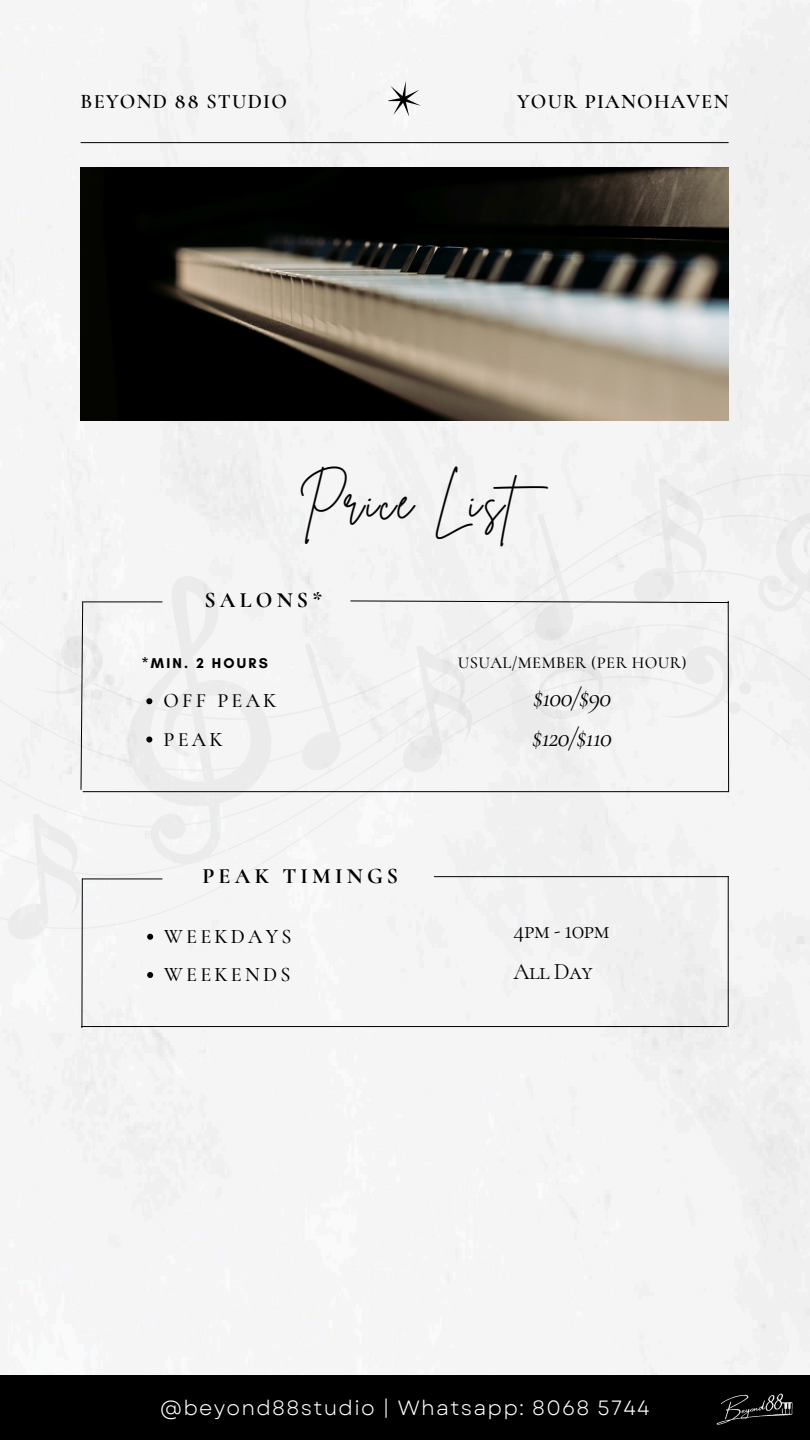
<style>
.page{position:relative;width:810px;height:1440px;background:#fff}
.page>*{position:absolute;margin:0;border:0;box-sizing:border-box;transform-origin:0 0}
.t1{font:48.7px "Brittany Signature";letter-spacing:.055em;color:#000}
.t2{font:italic 27.1px/39.8px "Cormorant Garamond";letter-spacing:-.03em;color:#000}
.t3{font:23.1px/41.2px "Cormorant SC";letter-spacing:-.03em;color:#000}
.t4{font:700 21.8px "Cormorant SC";letter-spacing:.19em;color:#000}
.t5{font:20.7px "Garet";letter-spacing:.065em;color:#fff}
.t6{font:600 20.3px "Cormorant SC";letter-spacing:.065em;color:#000}
.t7{font:500 20.2px "Cormorant SC";letter-spacing:.16em;color:#000}
.t8{font:500 16.5px "Cormorant SC";letter-spacing:.025em;color:#000}
.t9{font:700 14.5px "Glacial Indifference";letter-spacing:.155em;color:#000}
</style>
<div class="page">
<svg style="left:388px;top:81px;width:33px;height:36px"></svg>
<div style="left:0;top:120px;width:810px;height:1097px;background:#f5f5f5"></div>
<hr style="left:81px;top:142px;width:648px;height:1px;background:#000">
<div style="left:0;top:1375px;width:810px;height:65px;background:#000"></div>
<hr style="left:82px;top:602px;width:80px;height:1px;background:#000">
<hr style="left:83px;top:791px;width:646px;height:1px;background:#000">
<svg style="left:350px;top:600px;width:380px;height:193px"></svg>
<svg style="left:80px;top:601px;width:3px;height:190px"></svg>
<hr style="left:82px;top:879px;width:80px;height:1px;background:#000">
<hr style="left:434px;top:876px;width:295px;height:1px;background:#000">
<hr style="left:81px;top:1026px;width:646px;height:1px;background:#000">
<hr style="left:728px;top:876px;width:1px;height:151px;background:#000">
<svg style="left:81px;top:878px;width:2px;height:151px"></svg>
<img style="left:81px;top:168px;width:648px;height:253px">
<svg style="left:146px;top:698px;width:6px;height:6px"></svg>
<svg style="left:146px;top:737px;width:6px;height:6px"></svg>
<svg style="left:147px;top:934px;width:6px;height:6px"></svg>
<svg style="left:147px;top:972px;width:6px;height:6px"></svg>
<img style="left:709px;top:1363px;width:92px;height:62px">
<h5 class="t6" style="left:81px;top:89px;width:208px">BEYOND 88 STUDIO</h5>
<p class="t6" style="left:517px;top:89px;width:213px">YOUR PIANOHAVEN</p>
<p class="t1" style="left:298px;top:469px;width:264px">Price List</p>
<p class="t4" style="left:205px;top:587px;width:119px">SALONS*</p>
<p class="t9" style="left:141px;top:654px;width:128px">*MIN. 2 HOURS</p>
<h4 class="t8" style="left:458px;top:653px;width:230px">USUAL/MEMBER (PER HOUR)</h4>
<h2 class="t7" style="left:163px;top:689px;width:114px">OFF PEAK</h2>
<p class="t7" style="left:163px;top:727px;width:61px">PEAK</p>
<p class="t4" style="left:202px;top:863px;width:197px">PEAK TIMINGS</p>
<p class="t7" style="left:164px;top:924px;width:129px">WEEKDAYS</p>
<h3 class="t7" style="left:164px;top:962px;width:128px">WEEKENDS</h3>
<h1 class="t2" style="left:532px;top:677px;width:81px">$100/$90 $120/$110</h1>
<h3 class="t3" style="left:514px;top:910px;width:98px">4pm - 10pm<br>All Day</h3>
<p class="t5" style="left:160px;top:1393px;width:491px">@beyond88studio | Whatsapp: 8068 5744</p>
</div>
